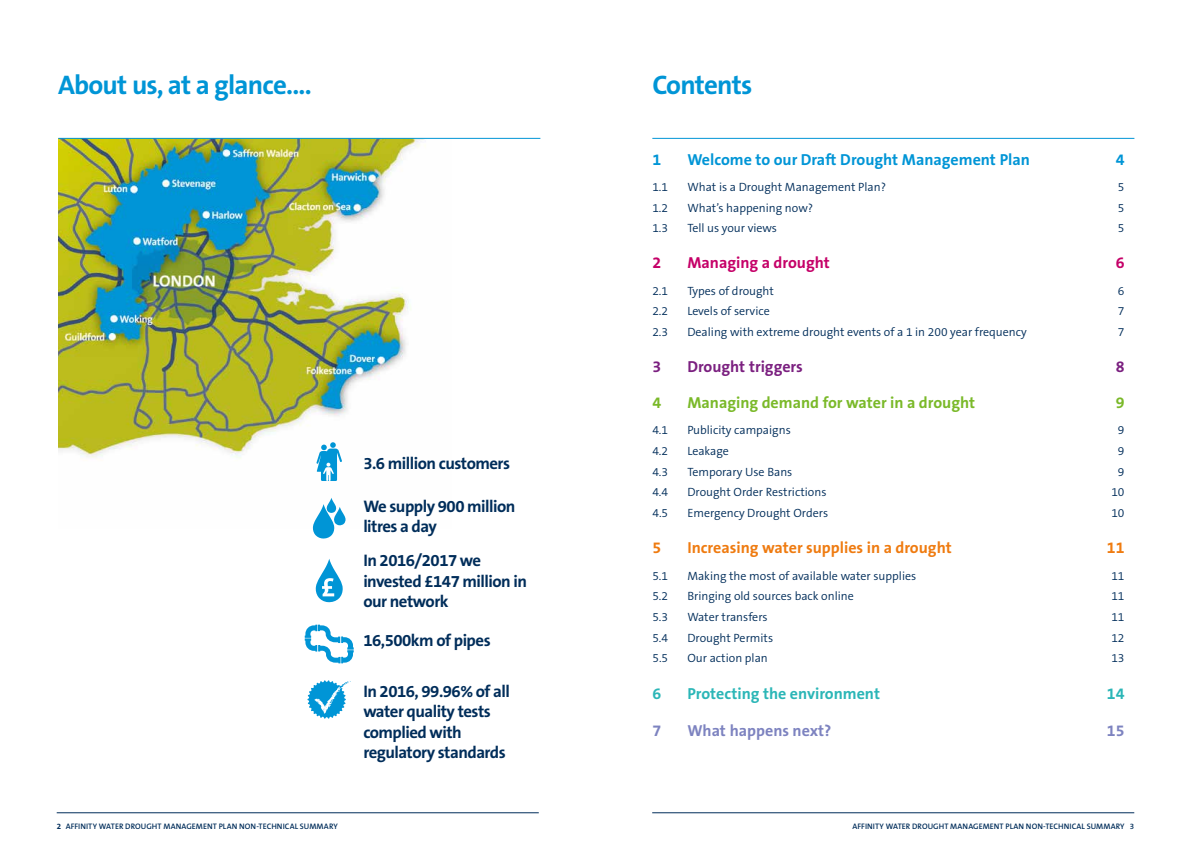
<style>
.page{position:relative;width:1191px;height:842px;background:#fff}
.page>*{position:absolute;margin:0;border:0;box-sizing:border-box;transform-origin:0 0}
.t1{font:700 27px "The Sans B7";letter-spacing:-.03em;color:#0095d6}
.t2{font:700 16.8px/20.4px "The Sans B7";letter-spacing:-.03em;color:#002d5a}
.t3{font:700 16px "The Sans B7";color:#0095d6}
.t4{font:700 16px "The Sans B7";color:#ef7b10}
.t5{font:700 16px "The Sans B7";color:#7ab929}
.t6{font:700 16px "The Sans B7";color:#2bb6b7}
.t7{font:700 16px "The Sans B7";color:#7d83c0}
.t8{font:700 16px "The Sans B7";color:#c50068}
.t9{font:700 16px "The Sans B7";color:#7b2080}
.t10{font:300 12px "The Sans B4";color:#002d5a}
.t11{font:600 8px "The Sans B6";letter-spacing:.01em;color:#002d5a}
.s1{font-family:"The Sans B7";font-weight:700}
</style>
<div class="page">
<hr style="left:652px;top:812px;width:482px;height:1px;background:#002d5a">
<hr style="left:57px;top:812px;width:482px;height:1px;background:#002d5a">
<hr style="left:652px;top:138px;width:482px;height:1px;background:#0095d6">
<img style="left:58px;top:139px;width:367px;height:389px">
<hr style="left:58px;top:138px;width:482px;height:1px;background:#0095d6">
<svg style="left:307px;top:680px;width:44px;height:39px"></svg>
<svg style="left:316px;top:442px;width:26px;height:39px"></svg>
<svg style="left:315px;top:559px;width:28px;height:43px"></svg>
<svg style="left:313px;top:498px;width:32px;height:41px"></svg>
<svg style="left:305px;top:625px;width:49px;height:38px"></svg>
<h1 class="t1" style="left:58px;top:71px;width:255px">About us, at a glance....</h1>
<p class="t11" style="left:57px;top:822px;width:283px"><span class="s1">2</span> AFFINITY WATER DROUGHT MANAGEMENT PLAN NON-TECHNICAL SUMMARY</p>
<h2 class="t2" style="left:363px;top:454px;width:148px">3.6 million customers</h2>
<h2 class="t2" style="left:363px;top:496px;width:154px">We supply 900 million litres a day</h2>
<h2 class="t2" style="left:363px;top:551px;width:165px">In 2016/2017 we invested £147 million in our network</h2>
<h2 class="t2" style="left:363px;top:630px;width:129px">16,500km of pipes</h2>
<h2 class="t2" style="left:363px;top:681px;width:148px">In 2016, 99.96% of all water quality tests complied with regulatory standards</h2>
<h1 class="t1" style="left:652px;top:71px;width:101px">Contents</h1>
<h3 class="t3" style="left:652px;top:151px;width:10px">1</h3>
<h3 class="t3" style="left:687px;top:151px;width:344px">Welcome to our Draft Drought Management Plan</h3>
<h3 class="t3" style="left:1115px;top:151px;width:10px">4</h3>
<p class="t10" style="left:652px;top:181px;width:17px">1.1</p>
<p class="t10" style="left:687px;top:181px;width:200px">What is a Drought Management Plan?</p>
<p class="t10" style="left:1118px;top:181px;width:8px">5</p>
<p class="t10" style="left:652px;top:201px;width:17px">1.2</p>
<p class="t10" style="left:687px;top:201px;width:127px">What’s happening now?</p>
<p class="t10" style="left:1118px;top:201px;width:8px">5</p>
<p class="t10" style="left:652px;top:222px;width:17px">1.3</p>
<p class="t10" style="left:687px;top:222px;width:91px">Tell us your views</p>
<p class="t10" style="left:1118px;top:222px;width:8px">5</p>
<h3 class="t8" style="left:652px;top:254px;width:10px">2</h3>
<h3 class="t8" style="left:687px;top:254px;width:144px">Managing a drought</h3>
<h3 class="t8" style="left:1115px;top:254px;width:10px">6</h3>
<p class="t10" style="left:652px;top:284px;width:17px">2.1</p>
<p class="t10" style="left:687px;top:284px;width:88px">Types of drought</p>
<p class="t10" style="left:1118px;top:284px;width:8px">6</p>
<p class="t10" style="left:652px;top:305px;width:17px">2.2</p>
<p class="t10" style="left:687px;top:305px;width:84px">Levels of service</p>
<p class="t10" style="left:1118px;top:305px;width:8px">7</p>
<p class="t10" style="left:652px;top:326px;width:17px">2.3</p>
<p class="t10" style="left:687px;top:326px;width:341px">Dealing with extreme drought events of a 1 in 200 year frequency</p>
<p class="t10" style="left:1118px;top:326px;width:8px">7</p>
<h3 class="t9" style="left:652px;top:358px;width:10px">3</h3>
<h3 class="t9" style="left:687px;top:358px;width:117px">Drought triggers</h3>
<h3 class="t9" style="left:1115px;top:358px;width:10px">8</h3>
<h3 class="t5" style="left:652px;top:394px;width:10px">4</h3>
<h3 class="t5" style="left:687px;top:394px;width:289px">Managing demand for water in a drought</h3>
<h3 class="t5" style="left:1115px;top:394px;width:10px">9</h3>
<p class="t10" style="left:652px;top:424px;width:17px">4.1</p>
<p class="t10" style="left:687px;top:424px;width:105px">Publicity campaigns</p>
<p class="t10" style="left:1118px;top:424px;width:8px">9</p>
<p class="t10" style="left:652px;top:445px;width:17px">4.2</p>
<p class="t10" style="left:687px;top:445px;width:43px">Leakage</p>
<p class="t10" style="left:1118px;top:445px;width:8px">9</p>
<p class="t10" style="left:652px;top:465px;width:17px">4.3</p>
<p class="t10" style="left:687px;top:465px;width:106px">Temporary Use Bans</p>
<p class="t10" style="left:1118px;top:465px;width:8px">9</p>
<p class="t10" style="left:652px;top:486px;width:17px">4.4</p>
<p class="t10" style="left:687px;top:486px;width:141px">Drought Order Restrictions</p>
<p class="t10" style="left:1111px;top:486px;width:15px">10</p>
<p class="t10" style="left:652px;top:507px;width:17px">4.5</p>
<p class="t10" style="left:687px;top:507px;width:142px">Emergency Drought Orders</p>
<p class="t10" style="left:1111px;top:507px;width:15px">10</p>
<h3 class="t4" style="left:652px;top:539px;width:10px">5</h3>
<h3 class="t4" style="left:687px;top:539px;width:266px">Increasing water supplies in a drought</h3>
<h3 class="t4" style="left:1107px;top:539px;width:19px">11</h3>
<p class="t10" style="left:652px;top:569px;width:17px">5.1</p>
<p class="t10" style="left:687px;top:569px;width:230px">Making the most of available water supplies</p>
<p class="t10" style="left:1111px;top:569px;width:15px">11</p>
<p class="t10" style="left:652px;top:590px;width:17px">5.2</p>
<p class="t10" style="left:687px;top:590px;width:168px">Bringing old sources back online</p>
<p class="t10" style="left:1111px;top:590px;width:15px">11</p>
<p class="t10" style="left:652px;top:611px;width:17px">5.3</p>
<p class="t10" style="left:687px;top:611px;width:82px">Water transfers</p>
<p class="t10" style="left:1111px;top:611px;width:15px">11</p>
<p class="t10" style="left:652px;top:631px;width:17px">5.4</p>
<p class="t10" style="left:687px;top:631px;width:87px">Drought Permits</p>
<p class="t10" style="left:1111px;top:631px;width:15px">12</p>
<p class="t10" style="left:652px;top:652px;width:17px">5.5</p>
<p class="t10" style="left:687px;top:652px;width:82px">Our action plan</p>
<p class="t10" style="left:1111px;top:652px;width:15px">13</p>
<h3 class="t6" style="left:652px;top:685px;width:10px">6</h3>
<h3 class="t6" style="left:687px;top:685px;width:194px">Protecting the environment</h3>
<h3 class="t6" style="left:1107px;top:685px;width:19px">14</h3>
<h3 class="t7" style="left:652px;top:722px;width:10px">7</h3>
<h3 class="t7" style="left:687px;top:722px;width:146px">What happens next?</h3>
<h3 class="t7" style="left:1107px;top:722px;width:19px">15</h3>
<p class="t11" style="left:852px;top:822px;width:283px">AFFINITY WATER DROUGHT MANAGEMENT PLAN NON-TECHNICAL SUMMARY 3</p>
</div>
